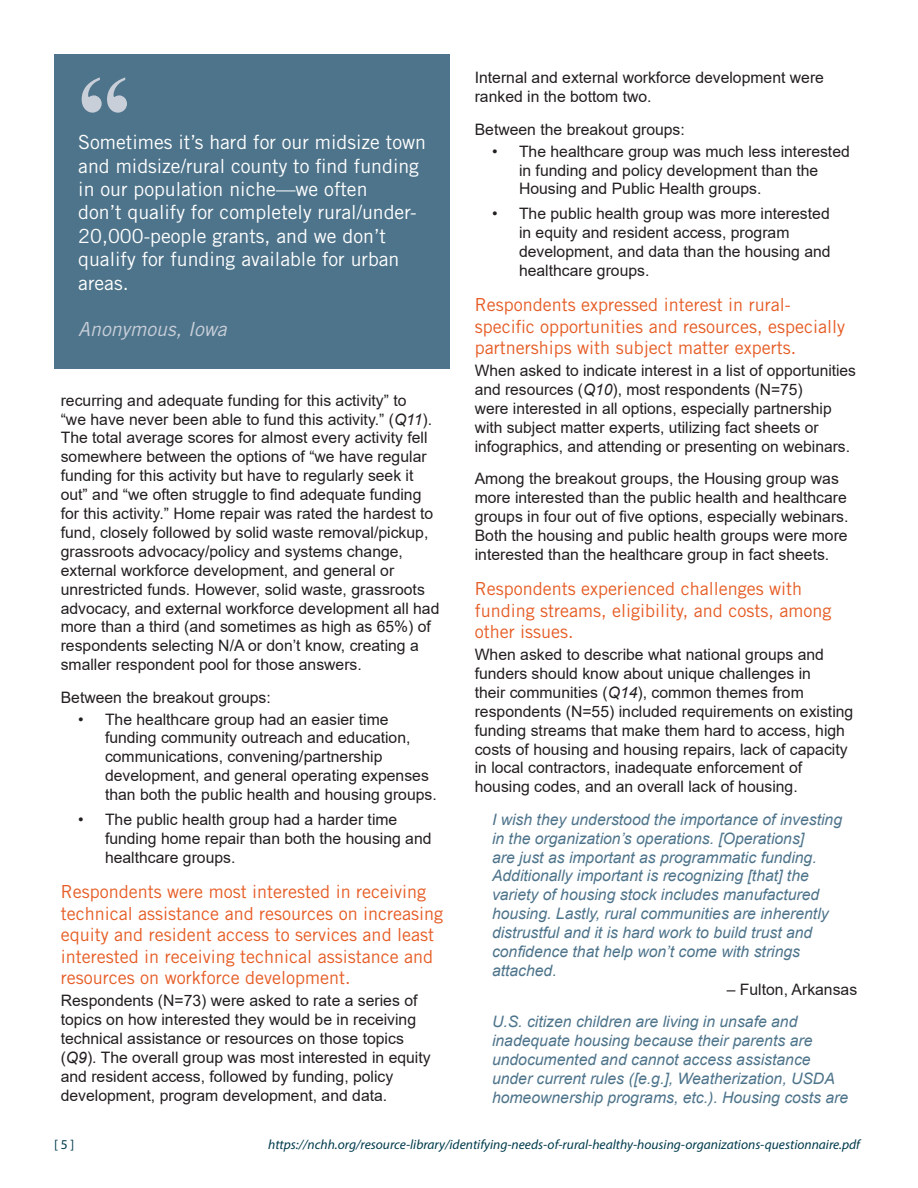
<style>
.page{position:relative;width:918px;height:1188px;background:#fff}
.page>*{position:absolute;margin:0;border:0;box-sizing:border-box;transform-origin:0 0}
.t1{font:700 108px "Times New Roman";color:#c9cfd9}
.t2{font:19.5px/23.4px "Trade Gothic LT Std";color:#fff}
.t3{font:italic 19.5px "Trade Gothic LT Std";color:#c9cfd9}
.t4{font:18px/21.6px "Trade Gothic LT Std";color:#e65c25}
.t5{font:15.75px/18.9px "Arial";color:#231f20}
.t6{font:italic 15.75px/18.9px "Arial";color:#4e748b}
.t7{font:italic 13.5px "Myriad Pro";color:#003b4c}
.t8{font:13.5px "Myriad Pro";color:#003b4c}
.s1{font-style:italic}
</style>
<div class="page">
<div style="left:54px;top:54px;width:396px;height:315px;background:#4e748b"></div>
<p class="t1" style="left:77px;top:36px;width:55px">“</p>
<p class="t2" style="left:78px;top:130px;width:349px">Sometimes it’s hard for our midsize town and midsize/rural county to find funding in our population niche—we often<br>don’t qualify for completely rural/under-20,000-people grants, and we don’t qualify for funding available for urban areas.</p>
<p class="t3" style="left:78px;top:318px;width:150px">Anonymous, Iowa</p>
<p class="t5" style="left:61px;top:391px;width:380px">recurring and adequate funding for this activity” to<br>“we have never been able to fund this activity.” (<span class="s1">Q11</span>).<br>The total average scores for almost every activity fell somewhere between the options of “we have regular funding for this activity but have to regularly seek it out” and “we often struggle to find adequate funding for this activity.” Home repair was rated the hardest to fund, closely followed by solid waste removal/pickup, grassroots advocacy/policy and systems change, external workforce development, and general or unrestricted funds. However, solid waste, grassroots advocacy, and external workforce development all had more than a third (and sometimes as high as 65%) of respondents selecting N/A or don’t know, creating a smaller respondent pool for those answers.</p>
<p class="t5" style="left:61px;top:688px;width:212px">Between the breakout groups:</p>
<p class="t5" style="left:105px;top:709px;width:333px;text-indent:-27px">• The healthcare group had an easier time funding community outreach and education, communications, convening/partnership development, and general operating expenses than both the public health and housing groups.</p>
<p class="t5" style="left:105px;top:810px;width:328px;text-indent:-27px">• The public health group had a harder time funding home repair than both the housing and healthcare groups.</p>
<p class="t4" style="left:61px;top:881px;width:384px">Respondents were most interested in receiving technical assistance and resources on increasing equity and resident access to services and least interested in receiving technical assistance and resources on workforce development.</p>
<p class="t5" style="left:61px;top:991px;width:371px">Respondents (N=73) were asked to rate a series of topics on how interested they would be in receiving technical assistance or resources on those topics (<span class="s1">Q9</span>). The overall group was most interested in equity and resident access, followed by funding, policy development, program development, and data.</p>
<p class="t5" style="left:475px;top:68px;width:351px">Internal and external workforce development were ranked in the bottom two.</p>
<p class="t5" style="left:475px;top:120px;width:212px">Between the breakout groups:</p>
<p class="t5" style="left:519px;top:142px;width:332px;text-indent:-27px">• The healthcare group was much less interested in funding and policy development than the<br>Housing and Public Health groups.</p>
<p class="t5" style="left:519px;top:204px;width:313px;text-indent:-27px">• The public health group was more interested in equity and resident access, program development, and data than the housing and healthcare groups.</p>
<p class="t4" style="left:475px;top:294px;width:372px">Respondents expressed interest in rural&shy;specific opportunities and resources, especially partnerships with subject matter experts.</p>
<p class="t5" style="left:475px;top:361px;width:383px">When asked to indicate interest in a list of opportunities and resources (<span class="s1">Q10</span>), most respondents (N=75)<br>were interested in all options, especially partnership with subject matter experts, utilizing fact sheets or infographics, and attending or presenting on webinars.</p>
<p class="t5" style="left:475px;top:469px;width:375px">Among the breakout groups, the Housing group was more interested than the public health and healthcare groups in four out of five options, especially webinars.<br>Both the housing and public health groups were more interested than the healthcare group in fact sheets.</p>
<p class="t4" style="left:475px;top:578px;width:358px">Respondents experienced challenges with funding streams, eligibility, and costs, among other issues.</p>
<p class="t5" style="left:475px;top:645px;width:380px">When asked to describe what national groups and funders should know about unique challenges in<br>their communities (<span class="s1">Q14</span>), common themes from respondents (N=55) included requirements on existing funding streams that make them hard to access, high costs of housing and housing repairs, lack of capacity in local contractors, inadequate enforcement of housing codes, and an overall lack of housing.</p>
<p class="t6" style="left:492px;top:810px;width:352px">I wish they understood the importance of investing in the organization’s operations. [Operations]<br>are just as important as programmatic funding.<br>Additionally important is recognizing [that] the variety of housing stock includes manufactured housing. Lastly, rural communities are inherently distrustful and it is hard work to build trust and confidence that help won’t come with strings attached.</p>
<p class="t5" style="left:727px;top:980px;width:132px">– Fulton, Arkansas</p>
<p class="t6" style="left:492px;top:1013px;width:358px">U.S. citizen children are living in unsafe and inadequate housing because their parents are undocumented and cannot access assistance under current rules ([e.g.], Weatherization, USDA homeownership programs, etc.). Housing costs are</p>
<p class="t8" style="left:54px;top:1136px;width:22px">[ 5 ]</p>
<p class="t7" style="left:268px;top:1136px;width:593px">https://nchh.org/resource-library/identifying-needs-of-rural-healthy-housing-organizations-questionnaire.pdf</p>
</div>
